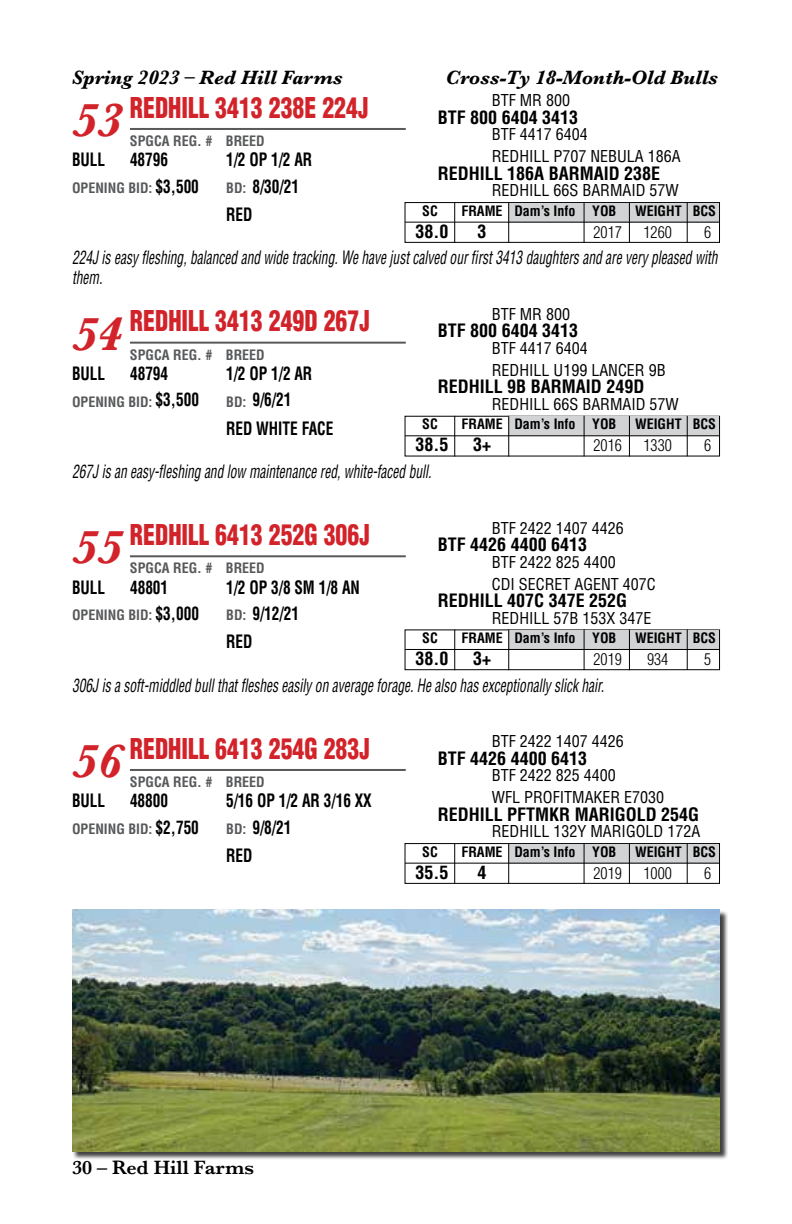
<style>
.page{position:relative;width:792px;height:1224px;background:#fff}
.page>*{position:absolute;margin:0;border:0;box-sizing:border-box;transform-origin:0 0}
.t1{font:italic 700 48px "Baskerville";color:#d2232a}
.t2{font:900 condensed 28px "Helvetica LT Pro";color:#d2232a;scale:.85 1}
.t3{font:italic 700 20px "Baskerville";color:#000}
.t4{font:600 20px "Baskerville";color:#000}
.t5{font:italic condensed 18px/19.4px "Helvetica LT Pro";color:#000;scale:.75 1}
.t6{font:700 condensed 18px "Helvetica LT Pro";color:#000}
.t7{font:700 condensed 18px/28.2px "Helvetica LT Pro";color:#000;scale:.85 1}
.t8{font:condensed 16px "Helvetica LT Pro";color:#000}
.t9{font:300 condensed 16px "Helvetica LT Pro";color:#000}
.t10{font:700 condensed 14px "Helvetica LT Pro";color:#58595b}
.t11{font:700 condensed 14px "Helvetica LT Pro";color:#000}
.s1{font-size:18px;color:#000}
.s2{font-size:14px;color:#58595b}
</style>
<div class="page">
<hr style="left:130px;top:128px;width:276px;height:2px;background:#58595b">
<div style="left:405px;top:202px;width:315px;height:41px;border:1px solid #000"></div>
<div style="left:508px;top:203px;width:211px;height:19px;background:#d1d3d4"></div>
<hr style="left:405px;top:222px;width:315px;height:1px;background:#000">
<hr style="left:454px;top:202px;width:1px;height:41px;background:#000">
<hr style="left:508px;top:202px;width:1px;height:41px;background:#000">
<hr style="left:584px;top:202px;width:1px;height:41px;background:#000">
<hr style="left:687px;top:202px;width:1px;height:41px;background:#000">
<hr style="left:629px;top:202px;width:1px;height:41px;background:#000">
<hr style="left:130px;top:342px;width:276px;height:2px;background:#58595b">
<div style="left:508px;top:417px;width:211px;height:19px;background:#d1d3d4"></div>
<hr style="left:405px;top:435px;width:315px;height:1px;background:#000">
<hr style="left:454px;top:416px;width:1px;height:41px;background:#000">
<hr style="left:508px;top:416px;width:1px;height:41px;background:#000">
<hr style="left:584px;top:416px;width:1px;height:40px;background:#000">
<hr style="left:687px;top:416px;width:1px;height:40px;background:#000">
<hr style="left:629px;top:416px;width:1px;height:41px;background:#000">
<hr style="left:130px;top:555px;width:276px;height:2px;background:#58595b">
<div style="left:405px;top:629px;width:315px;height:41px;border:1px solid #000"></div>
<div style="left:508px;top:630px;width:211px;height:20px;background:#d1d3d4"></div>
<hr style="left:405px;top:649px;width:315px;height:1px;background:#000">
<hr style="left:454px;top:630px;width:1px;height:40px;background:#000">
<hr style="left:508px;top:630px;width:1px;height:40px;background:#000">
<hr style="left:584px;top:629px;width:1px;height:41px;background:#000">
<hr style="left:687px;top:630px;width:1px;height:40px;background:#000">
<hr style="left:629px;top:630px;width:1px;height:40px;background:#000">
<hr style="left:130px;top:769px;width:276px;height:2px;background:#58595b">
<div style="left:405px;top:843px;width:315px;height:41px;border:1px solid #000"></div>
<div style="left:508px;top:844px;width:211px;height:19px;background:#d1d3d4"></div>
<hr style="left:405px;top:863px;width:315px;height:1px;background:#000">
<hr style="left:454px;top:843px;width:1px;height:41px;background:#000">
<hr style="left:508px;top:843px;width:1px;height:41px;background:#000">
<hr style="left:584px;top:843px;width:1px;height:41px;background:#000">
<hr style="left:687px;top:843px;width:1px;height:41px;background:#000">
<hr style="left:629px;top:843px;width:1px;height:41px;background:#000">
<div style="left:72px;top:910px;width:656px;height:250px;background:#000;opacity:.75"></div>
<img style="left:72px;top:910px;width:648px;height:242px">
<p class="t3" style="left:72px;top:63px;width:272px">Spring 2023 – Red Hill Farms</p>
<p class="t3" style="left:446px;top:63px;width:274px">Cross-Ty 18-Month-Old Bulls</p>
<p class="t8" style="left:492px;top:91px;width:80px">BTF MR 800</p>
<h2 class="t2" style="left:130px;top:90px;width:282px">REDHILL 3413 238E 224J</h2>
<h1 class="t1" style="left:72px;top:87px;width:52px">53</h1>
<p class="t6" style="left:438px;top:105px;width:142px">BTF 800 6404 3413</p>
<p class="t6" style="left:438px;top:161px;width:224px">REDHILL 186A BARMAID 238E</p>
<p class="t8" style="left:492px;top:125px;width:97px">BTF 4417 6404</p>
<p class="t10" style="left:130px;top:131px;width:136px">SPGCA REG. # BREED</p>
<p class="t10" style="left:72px;top:179px;width:128px">OPENING BID: <span class="s1">$3,500</span></p>
<p class="t7" style="left:226px;top:172px;width:88px"><span class="s2">BD:</span> 8/30/21<br>RED</p>
<p class="t5" style="left:72px;top:248px;width:862px">224J is easy fleshing, balanced and wide tracking. We have just calved our first 3413 daughters and are very pleased with them.</p>
<p class="t8" style="left:492px;top:147px;width:190px">REDHILL P707 NEBULA 186A</p>
<p class="t7" style="left:72px;top:145px;width:41px">BULL</p>
<p class="t7" style="left:130px;top:145px;width:46px">48796</p>
<p class="t7" style="left:226px;top:145px;width:103px">1/2 OP 1/2 AR</p>
<p class="t8" style="left:492px;top:181px;width:189px">REDHILL 66S BARMAID 57W</p>
<p class="t11" style="left:422px;top:201px;width:17px">SC</p>
<p class="t11" style="left:461px;top:201px;width:156px">FRAME Dam’s Info YOB</p>
<p class="t11" style="left:635px;top:201px;width:83px">WEIGHT BCS</p>
<p class="t6" style="left:416px;top:219px;width:34px">38.0</p>
<p class="t6" style="left:478px;top:219px;width:10px">3</p>
<p class="t9" style="left:593px;top:222px;width:30px">2017</p>
<p class="t9" style="left:643px;top:222px;width:30px">1260</p>
<p class="t9" style="left:704px;top:222px;width:9px">6</p>
<p class="t8" style="left:492px;top:304px;width:80px">BTF MR 800</p>
<h2 class="t2" style="left:130px;top:303px;width:284px">REDHILL 3413 249D 267J</h2>
<h1 class="t1" style="left:72px;top:301px;width:52px">54</h1>
<p class="t6" style="left:438px;top:319px;width:142px">BTF 800 6404 3413</p>
<p class="t6" style="left:438px;top:375px;width:208px">REDHILL 9B BARMAID 249D</p>
<p class="t8" style="left:492px;top:338px;width:97px">BTF 4417 6404</p>
<p class="t10" style="left:130px;top:345px;width:136px">SPGCA REG. # BREED</p>
<p class="t10" style="left:72px;top:392px;width:128px">OPENING BID: <span class="s1">$3,500</span></p>
<p class="t7" style="left:226px;top:385px;width:128px"><span class="s2">BD:</span> 9/6/21<br>RED WHITE FACE</p>
<p class="t5" style="left:72px;top:462px;width:481px">267J is an easy-fleshing and low maintenance red, white-faced bull.</p>
<p class="t8" style="left:492px;top:360px;width:175px">REDHILL U199 LANCER 9B</p>
<p class="t7" style="left:72px;top:359px;width:41px">BULL</p>
<p class="t7" style="left:130px;top:359px;width:46px">48794</p>
<p class="t7" style="left:226px;top:359px;width:103px">1/2 OP 1/2 AR</p>
<p class="t8" style="left:492px;top:394px;width:189px">REDHILL 66S BARMAID 57W</p>
<p class="t11" style="left:422px;top:415px;width:17px">SC</p>
<p class="t11" style="left:461px;top:415px;width:156px">FRAME Dam’s Info YOB</p>
<p class="t11" style="left:635px;top:415px;width:83px">WEIGHT BCS</p>
<p class="t6" style="left:416px;top:433px;width:34px">38.5</p>
<p class="t6" style="left:473px;top:433px;width:19px">3+</p>
<p class="t9" style="left:593px;top:435px;width:30px">2016</p>
<p class="t9" style="left:643px;top:435px;width:30px">1330</p>
<p class="t9" style="left:704px;top:435px;width:9px">6</p>
<p class="t8" style="left:492px;top:518px;width:133px">BTF 2422 1407 4426</p>
<h2 class="t2" style="left:130px;top:517px;width:284px">REDHILL 6413 252G 306J</h2>
<h1 class="t1" style="left:72px;top:514px;width:52px">55</h1>
<p class="t6" style="left:438px;top:532px;width:151px">BTF 4426 4400 6413</p>
<p class="t6" style="left:438px;top:588px;width:191px">REDHILL 407C 347E 252G</p>
<p class="t8" style="left:492px;top:552px;width:125px">BTF 2422 825 4400</p>
<p class="t10" style="left:130px;top:559px;width:136px">SPGCA REG. # BREED</p>
<p class="t10" style="left:72px;top:606px;width:128px">OPENING BID: <span class="s1">$3,000</span></p>
<p class="t7" style="left:226px;top:599px;width:88px"><span class="s2">BD:</span> 9/12/21<br>RED</p>
<p class="t5" style="left:72px;top:675px;width:711px">306J is a soft-middled bull that fleshes easily on average forage. He also has exceptionally slick hair.</p>
<p class="t8" style="left:492px;top:574px;width:166px">CDI SECRET AGENT 407C</p>
<p class="t7" style="left:72px;top:573px;width:41px">BULL</p>
<p class="t7" style="left:130px;top:573px;width:46px">48801</p>
<p class="t7" style="left:226px;top:573px;width:159px">1/2 OP 3/8 SM 1/8 AN</p>
<p class="t8" style="left:492px;top:608px;width:161px">REDHILL 57B 153X 347E</p>
<p class="t11" style="left:422px;top:628px;width:17px">SC</p>
<p class="t11" style="left:461px;top:628px;width:156px">FRAME Dam’s Info YOB</p>
<p class="t11" style="left:635px;top:628px;width:83px">WEIGHT BCS</p>
<p class="t6" style="left:416px;top:647px;width:34px">38.0</p>
<p class="t6" style="left:473px;top:647px;width:19px">3+</p>
<p class="t9" style="left:593px;top:649px;width:30px">2019</p>
<p class="t9" style="left:647px;top:649px;width:23px">934</p>
<p class="t9" style="left:704px;top:649px;width:9px">5</p>
<p class="t8" style="left:492px;top:732px;width:133px">BTF 2422 1407 4426</p>
<h2 class="t2" style="left:130px;top:731px;width:284px">REDHILL 6413 254G 283J</h2>
<h1 class="t1" style="left:72px;top:728px;width:52px">56</h1>
<p class="t6" style="left:438px;top:746px;width:151px">BTF 4426 4400 6413</p>
<p class="t6" style="left:438px;top:802px;width:263px">REDHILL PFTMKR MARIGOLD 254G</p>
<p class="t8" style="left:492px;top:766px;width:125px">BTF 2422 825 4400</p>
<p class="t10" style="left:130px;top:772px;width:136px">SPGCA REG. # BREED</p>
<p class="t10" style="left:72px;top:820px;width:128px">OPENING BID: <span class="s1">$2,750</span></p>
<p class="t7" style="left:226px;top:813px;width:79px"><span class="s2">BD:</span> 9/8/21<br>RED</p>
<p class="t8" style="left:492px;top:788px;width:174px">WFL PROFITMAKER E7030</p>
<p class="t7" style="left:72px;top:786px;width:41px">BULL</p>
<p class="t7" style="left:130px;top:786px;width:46px">48800</p>
<p class="t7" style="left:226px;top:786px;width:173px">5/16 OP 1/2 AR 3/16 XX</p>
<p class="t8" style="left:492px;top:822px;width:210px">REDHILL 132Y MARIGOLD 172A</p>
<p class="t11" style="left:422px;top:842px;width:17px">SC</p>
<p class="t11" style="left:461px;top:842px;width:156px">FRAME Dam’s Info YOB</p>
<p class="t11" style="left:635px;top:842px;width:83px">WEIGHT BCS</p>
<p class="t6" style="left:416px;top:860px;width:34px">35.5</p>
<p class="t6" style="left:478px;top:860px;width:10px">4</p>
<p class="t9" style="left:593px;top:863px;width:30px">2019</p>
<p class="t9" style="left:643px;top:863px;width:30px">1000</p>
<p class="t9" style="left:704px;top:863px;width:9px">6</p>
<p class="t4" style="left:72px;top:1153px;width:183px">30 – Red Hill Farms</p>
</div>
